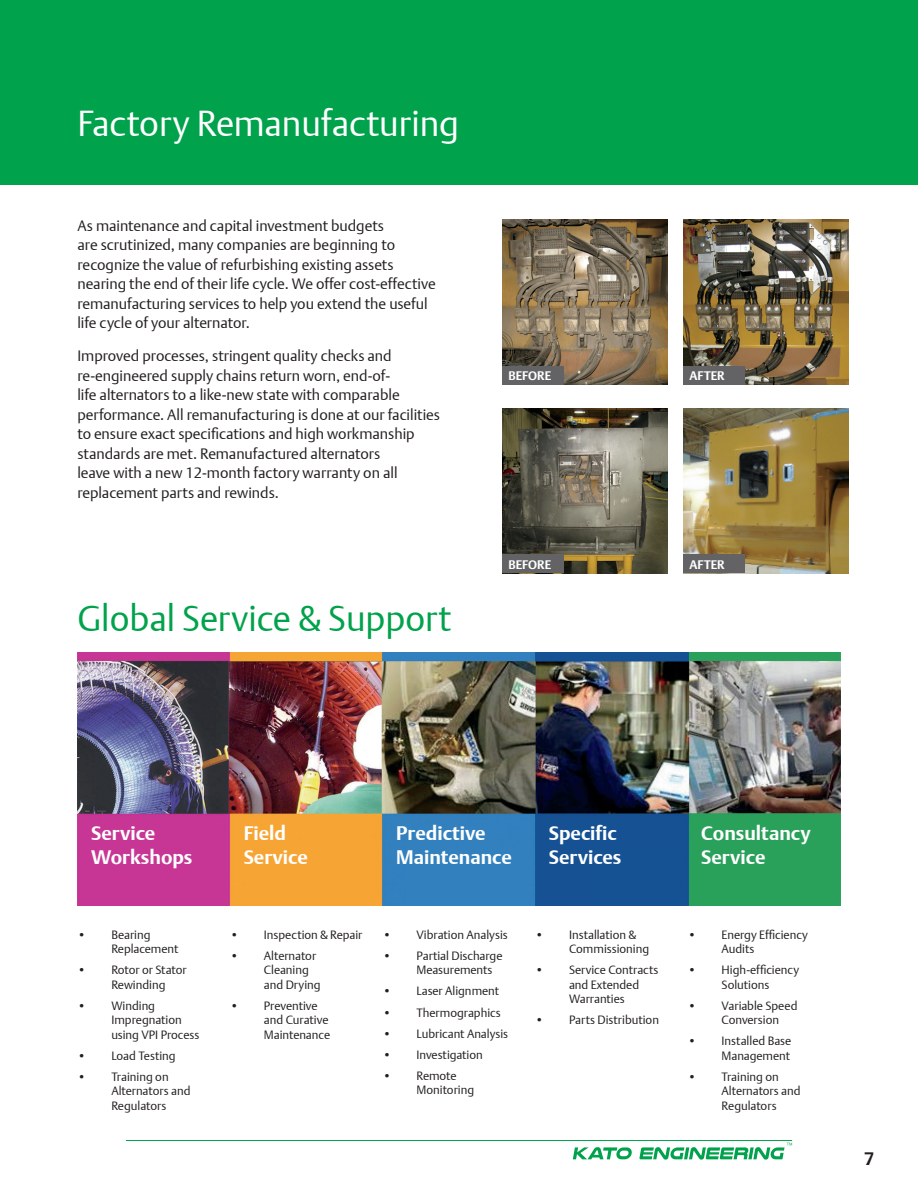
<style>
.page{position:relative;width:918px;height:1188px;background:#fff}
.page>*{position:absolute;margin:0;border:0;box-sizing:border-box;transform-origin:0 0}
.t1{font:36px "DTL Argo T Light";color:#fff}
.t2{font:36px "DTL Argo T Light";color:#00a24b}
.t3{font:700 19.5px/23.4px "DTL Argo T";color:#fff}
.t4{font:700 18px "DTL Argo T";color:#231f20}
.t5{font:15px/19.5px "DTL Argo T Light";color:#231f20}
.t6{font:700 12.3px "DTL Argo T";color:#fff}
.t7{font:12px/14.4px "DTL Argo T Light";color:#231f20}
</style>
<div class="page">
<hr style="left:126px;top:1140px;width:666px;height:1px;background:#00a24b">
<svg style="left:573px;top:1147px;width:59px;height:12px"></svg>
<svg style="left:639px;top:1143px;width:153px;height:17px"></svg>
<div style="left:0;top:0;width:918px;height:185px;background:#00a24b"></div>
<img style="left:78px;top:653px;width:762px;height:252px">
<img style="left:502px;top:219px;width:165px;height:165px">
<img style="left:502px;top:408px;width:165px;height:165px">
<img style="left:683px;top:219px;width:166px;height:165px">
<img style="left:683px;top:408px;width:166px;height:165px">
<div style="left:502px;top:366px;width:62px;height:18px;background:#636366"></div>
<div style="left:502px;top:555px;width:62px;height:18px;background:#636366"></div>
<div style="left:683px;top:366px;width:62px;height:18px;background:#636366"></div>
<div style="left:683px;top:555px;width:62px;height:18px;background:#636366"></div>
<h1 class="t1" style="left:77px;top:102px;width:383px">Factory Remanufacturing</h1>
<p class="t5" style="left:77px;top:216px;width:360px">As maintenance and capital investment budgets<br>are scrutinized, many companies are beginning to recognize the value of refurbishing existing assets nearing the end of their life cycle. We offer cost-effective remanufacturing services to help you extend the useful life cycle of your alternator.</p>
<p class="t5" style="left:77px;top:346px;width:364px">Improved processes, stringent quality checks and re-engineered supply chains return worn, end-of-<br>life alternators to a like-new state with comparable performance. All remanufacturing is done at our facilities to ensure exact specifications and high workmanship standards are met. Remanufactured alternators<br>leave with a new 12-month factory warranty on all replacement parts and rewinds.</p>
<h1 class="t2" style="left:77px;top:596px;width:376px">Global Service &amp; Support</h1>
<p class="t6" style="left:508px;top:368px;width:44px">BEFORE</p>
<p class="t6" style="left:508px;top:557px;width:44px">BEFORE</p>
<p class="t6" style="left:690px;top:368px;width:37px">AFTER</p>
<p class="t6" style="left:690px;top:557px;width:37px">AFTER</p>
<h2 class="t3" style="left:91px;top:821px;width:103px">Service<br>Workshops</h2>
<p class="t7" style="left:111px;top:927px;width:68px;text-indent:-34px">• Bearing<br>Replacement</p>
<p class="t7" style="left:111px;top:963px;width:77px;text-indent:-34px">• Rotor or Stator<br>Rewinding</p>
<p class="t7" style="left:111px;top:998px;width:89px;text-indent:-34px">• Winding<br>Impregnation using VPI Process</p>
<p class="t7" style="left:78px;top:1048px;width:100px">• Load Testing</p>
<p class="t7" style="left:111px;top:1069px;width:81px;text-indent:-34px">• Training on<br>Alternators and<br>Regulators</p>
<h2 class="t3" style="left:244px;top:821px;width:66px">Field<br>Service</h2>
<h2 class="t3" style="left:396px;top:821px;width:117px">Predictive<br>Maintenance</h2>
<p class="t7" style="left:230px;top:927px;width:134px">• Inspection &amp; Repair</p>
<p class="t7" style="left:264px;top:948px;width:58px;text-indent:-34px">• Alternator<br>Cleaning and Drying</p>
<p class="t7" style="left:264px;top:998px;width:68px;text-indent:-34px">• Preventive and Curative<br>Maintenance</p>
<p class="t7" style="left:383px;top:927px;width:127px">• Vibration Analysis</p>
<p class="t7" style="left:416px;top:948px;width:88px;text-indent:-34px">• Partial Discharge<br>Measurements</p>
<p class="t7" style="left:383px;top:984px;width:118px">• Laser Alignment</p>
<p class="t7" style="left:383px;top:1005px;width:120px">• Thermographics</p>
<p class="t7" style="left:383px;top:1026px;width:127px">• Lubricant Analysis</p>
<p class="t7" style="left:383px;top:1047px;width:102px">• Investigation</p>
<p class="t7" style="left:416px;top:1068px;width:59px;text-indent:-34px">• Remote<br>Monitoring</p>
<h2 class="t3" style="left:549px;top:821px;width:74px">Specific<br>Services</h2>
<p class="t7" style="left:569px;top:927px;width:82px;text-indent:-34px">• Installation &amp;<br>Commissioning</p>
<p class="t7" style="left:569px;top:963px;width:91px;text-indent:-34px">• Service Contracts and Extended<br>Warranties</p>
<p class="t7" style="left:535px;top:1013px;width:125px">• Parts Distribution</p>
<h2 class="t3" style="left:701px;top:821px;width:111px">Consultancy<br>Service</h2>
<p class="t7" style="left:722px;top:927px;width:88px;text-indent:-34px">• Energy Efficiency<br>Audits</p>
<p class="t7" style="left:688px;top:963px;width:113px;text-align:center">• High-efficiency<br>Solutions</p>
<p class="t7" style="left:722px;top:998px;width:77px;text-indent:-34px">• Variable Speed<br>Conversion</p>
<p class="t7" style="left:688px;top:1034px;width:105px;text-align:right">• Installed Base<br>Management</p>
<p class="t7" style="left:722px;top:1069px;width:81px;text-indent:-34px">• Training on<br>Alternators and<br>Regulators</p>
<p class="t4" style="left:864px;top:1148px;width:12px">7</p>
</div>
